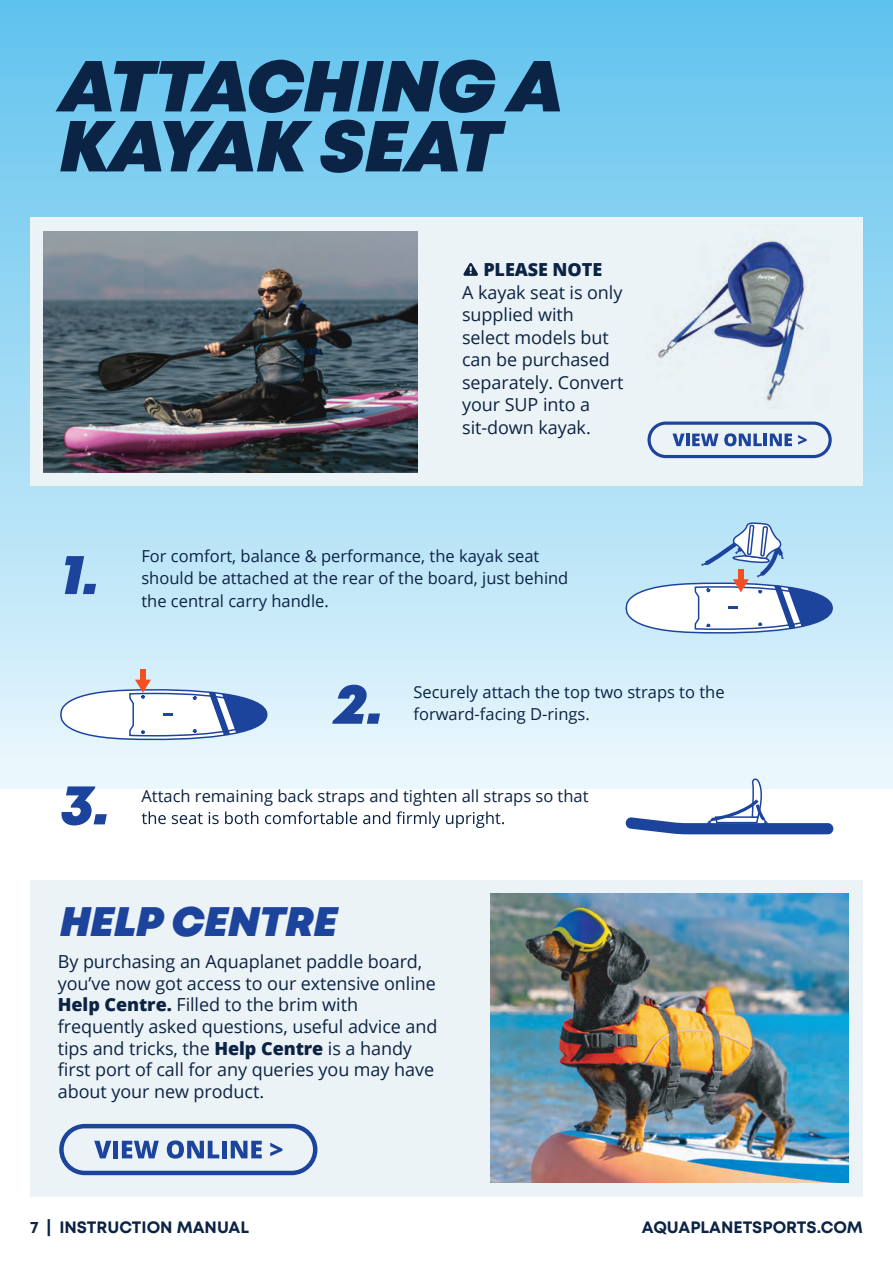
<style>
.page{position:relative;width:893px;height:1263px;background:#fff}
.page>*{position:absolute;margin:0;border:0;box-sizing:border-box;transform-origin:0 0}
.t1{font:italic 900 72px/60px "Mont";color:#0b2344}
.t2{font:italic 900 57px "Mont";color:#1c449c}
.t3{font:italic 900 41.25px "Mont";color:#1c449c}
.t4{font:18px/22.5px "Open Sans";letter-spacing:-.005em;color:#0b2344}
.t5{font:800 18px "Open Sans";letter-spacing:-.005em;color:#0b2344}
.t6{font:16.5px/22.5px "Open Sans";color:#0b2344}
.t7{font:700 16.5px "Mont";color:#0b2344}
.s1{font-weight:800}
</style>
<div class="page">
<div style="left:30px;top:880px;width:833px;height:316px;background:#ecf3f6"></div>
<div style="left:0;top:0;width:893px;height:789px;background:linear-gradient(to bottom,#5ec2ee,#e9f6fc)"></div>
<svg style="left:142px;top:811px;width:362px;height:17px"></svg>
<div style="left:30px;top:218px;width:833px;height:268px;background:#ecf3f6"></div>
<svg style="left:647px;top:421px;width:185px;height:37px"></svg>
<svg style="left:463px;top:263px;width:15px;height:13px"></svg>
<img style="left:656px;top:232px;width:152px;height:170px">
<img style="left:44px;top:231px;width:374px;height:241px">
<svg style="left:620px;top:496px;width:214px;height:140px"></svg>
<div style="left:140px;top:669px;width:6px;height:14px;background:#f15122"></div>
<svg style="left:55px;top:680px;width:213px;height:63px"></svg>
<svg style="left:625px;top:777px;width:208px;height:57px"></svg>
<svg style="left:59px;top:1124px;width:258px;height:51px"></svg>
<img style="left:491px;top:894px;width:358px;height:288px">
<h1 class="t1" style="left:60px;top:60px;width:505px">ATTACHING A<br>KAYAK SEAT</h1>
<p class="t5" style="left:483px;top:256px;width:120px">PLEASE NOTE</p>
<p class="t4" style="left:462px;top:281px;width:163px">A kayak seat is only supplied with select models but can be purchased separately. Convert your SUP into a sit-down kayak.</p>
<h2 class="t2" style="left:61px;top:537px;width:40px">1.</h2>
<h2 class="t2" style="left:61px;top:768px;width:51px">3.</h2>
<p class="t6" style="left:141px;top:544px;width:428px">For comfort, balance &amp; performance, the kayak seat should be attached at the rear of the board, just behind the central carry handle.</p>
<h2 class="t2" style="left:334px;top:667px;width:51px">2.</h2>
<p class="t6" style="left:413px;top:680px;width:313px">Securely attach the top two straps to the forward-facing D-rings.</p>
<p class="t6" style="left:141px;top:784px;width:449px">Attach remaining back straps and tighten all straps so that</p>
<h3 class="t3" style="left:60px;top:895px;width:279px">HELP CENTRE</h3>
<p class="t4" style="left:58px;top:950px;width:381px;line-height:21.6px">By purchasing an Aquaplanet paddle board, you’ve now got access to our extensive online <span class="s1">Help Centre.</span> Filled to the brim with frequently asked questions, useful advice and tips and tricks, the <span class="s1">Help Centre</span> is a handy first port of call for any queries you may have about your new product.</p>
<p class="t7" style="left:30px;top:1216px;width:220px">7 | INSTRUCTION MANUAL</p>
<p class="t7" style="left:642px;top:1216px;width:223px">AQUAPLANETSPORTS.COM</p>
</div>
